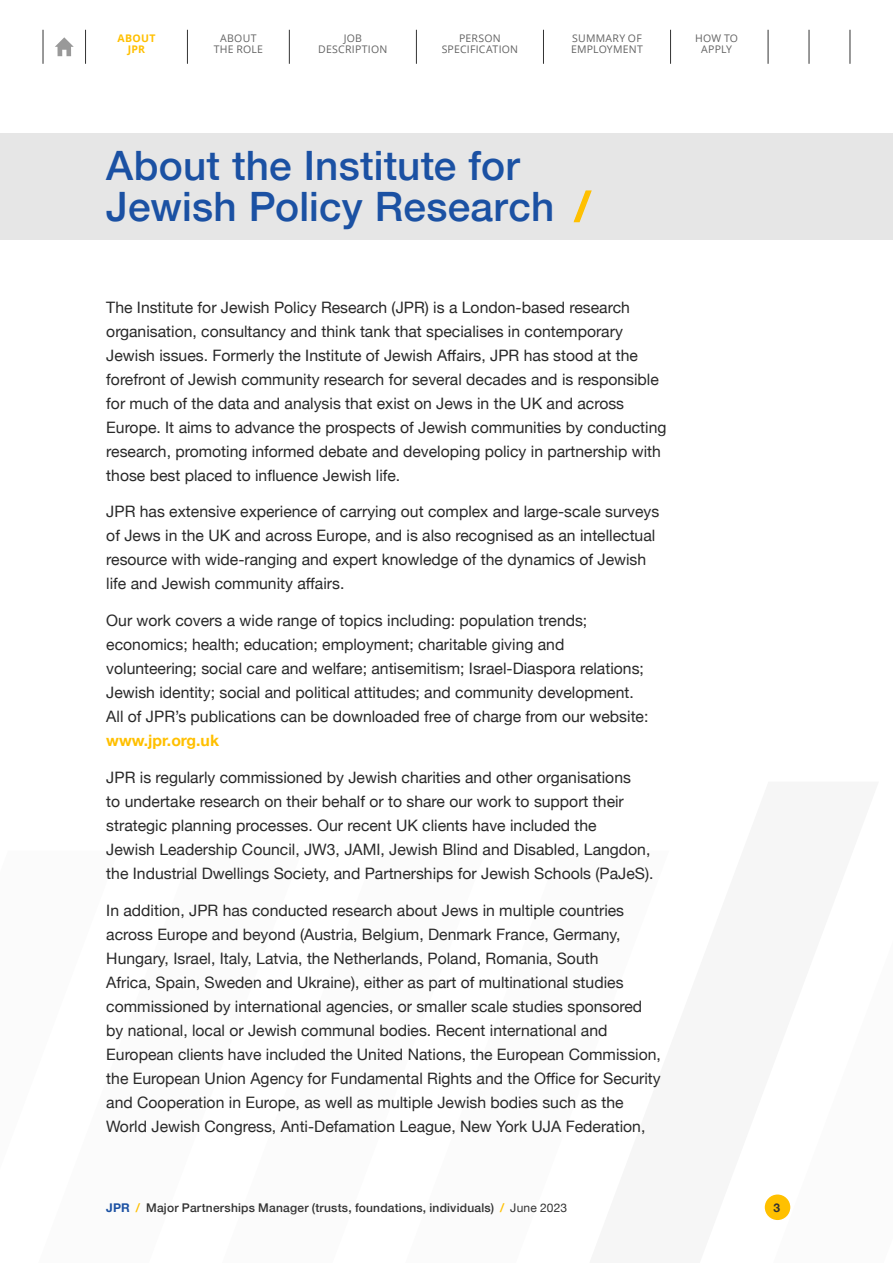
<style>
.page{position:relative;width:893px;height:1263px;background:#fff}
.page>*{position:absolute;margin:0;border:0;box-sizing:border-box;transform-origin:0 0}
.t1{font:500 40.5px/40.5px "Helvetica Neue";letter-spacing:.005em;color:#1b51a3}
.t2{font:15.75px/24px "Helvetica Neue";color:#292929}
.t3{font:700 15.75px "Helvetica Neue";color:#ffc000}
.t4{font:500 12px "Helvetica Neue";letter-spacing:.015em;color:#333}
.t5{font:700 12px "Helvetica Neue";color:#333}
.t6{font:10.5px/11.2px "Open Sans";letter-spacing:.025em;color:#636363;text-align:center}
.t7{font:700 10.5px/11.2px "Open Sans";letter-spacing:.025em;color:#ffc000;text-align:center}
.s1{color:#ffc000}
.s2{font-weight:700;color:#1b51a3}
.s3{font-weight:400}
</style>
<div class="page">
<hr style="left:85px;top:30px;width:1px;height:34px;background:#333">
<hr style="left:43px;top:30px;width:1px;height:34px;background:#333">
<hr style="left:809px;top:30px;width:1px;height:34px;background:#333">
<hr style="left:850px;top:30px;width:1px;height:34px;background:#333">
<hr style="left:187px;top:30px;width:1px;height:34px;background:#333">
<hr style="left:289px;top:30px;width:1px;height:34px;background:#333">
<hr style="left:543px;top:30px;width:1px;height:34px;background:#333">
<hr style="left:416px;top:30px;width:1px;height:34px;background:#333">
<hr style="left:670px;top:30px;width:1px;height:34px;background:#333">
<hr style="left:768px;top:30px;width:1px;height:34px;background:#333">
<svg style="left:55px;top:37px;width:19px;height:19px"></svg>
<div style="left:765px;top:1194px;width:25px;height:26px;background:#ffc000;border-radius:50%"></div>
<div style="left:0;top:134px;width:893px;height:106px;background:#e6e6e6"></div>
<p class="t7" style="left:118px;top:32px;width:39px">ABOUT<br>JPR</p>
<p class="t6" style="left:214px;top:32px;width:51px">ABOUT<br>THE ROLE</p>
<p class="t6" style="left:318px;top:32px;width:71px">JOB<br>DESCRIPTION</p>
<p class="t6" style="left:695px;top:32px;width:44px">HOW TO<br>APPLY</p>
<p class="t6" style="left:442px;top:32px;width:78px">PERSON<br>SPECIFICATION</p>
<p class="t6" style="left:571px;top:32px;width:73px;text-align:left">SUMMARY OF<br>EMPLOYMENT</p>
<h1 class="t1" style="left:106px;top:142px;width:485px">About the Institute for<br>Jewish Policy Research <span class="s1">/</span></h1>
<p class="t2" style="left:106px;top:296px;width:562px">The Institute for Jewish Policy Research (JPR) is a London-based research organisation, consultancy and think tank that specialises in contemporary Jewish issues. Formerly the Institute of Jewish Affairs, JPR has stood at the forefront of Jewish community research for several decades and is responsible for much of the data and analysis that exist on Jews in the UK and across Europe. It aims to advance the prospects of Jewish communities by conducting research, promoting informed debate and developing policy in partnership with those best placed to influence Jewish life.</p>
<p class="t2" style="left:106px;top:501px;width:554px">JPR has extensive experience of carrying out complex and large-scale surveys of Jews in the UK and across Europe, and is also recognised as an intellectual resource with wide-ranging and expert knowledge of the dynamics of Jewish life and Jewish community affairs.</p>
<p class="t2" style="left:106px;top:609px;width:544px">Our work covers a wide range of topics including: population trends; economics; health; education; employment; charitable giving and volunteering; social care and welfare; antisemitism; Israel-Diaspora relations; Jewish identity; social and political attitudes; and community development.<br>All of JPR’s publications can be downloaded free of charge from our website:</p>
<p class="t3" style="left:106px;top:728px;width:114px">www.jpr.org.uk</p>
<p class="t2" style="left:106px;top:766px;width:549px">JPR is regularly commissioned by Jewish charities and other organisations<br>to undertake research on their behalf or to share our work to support their strategic planning processes. Our recent UK clients have included the<br>Jewish Leadership Council, JW3, JAMI, Jewish Blind and Disabled, Langdon, the Industrial Dwellings Society, and Partnerships for Jewish Schools (PaJeS).</p>
<p class="t2" style="left:106px;top:899px;width:556px">In addition, JPR has conducted research about Jews in multiple countries across Europe and beyond (Austria, Belgium, Denmark France, Germany, Hungary, Israel, Italy, Latvia, the Netherlands, Poland, Romania, South<br>Africa, Spain, Sweden and Ukraine), either as part of multinational studies commissioned by international agencies, or smaller scale studies sponsored by national, local or Jewish communal bodies. Recent international and European clients have included the United Nations, the European Commission, the European Union Agency for Fundamental Rights and the Office for Security and Cooperation in Europe, as well as multiple Jewish bodies such as the World Jewish Congress, Anti-Defamation League, New York UJA Federation,</p>
<p class="t4" style="left:106px;top:1198px;width:462px"><span class="s2">JPR</span> <span class="s1">/</span> Major Partnerships Manager (trusts, foundations, individuals) <span class="s1">/</span> <span class="s3">June 2023</span></p>
<p class="t5" style="left:773px;top:1198px;width:8px">3</p>
</div>
